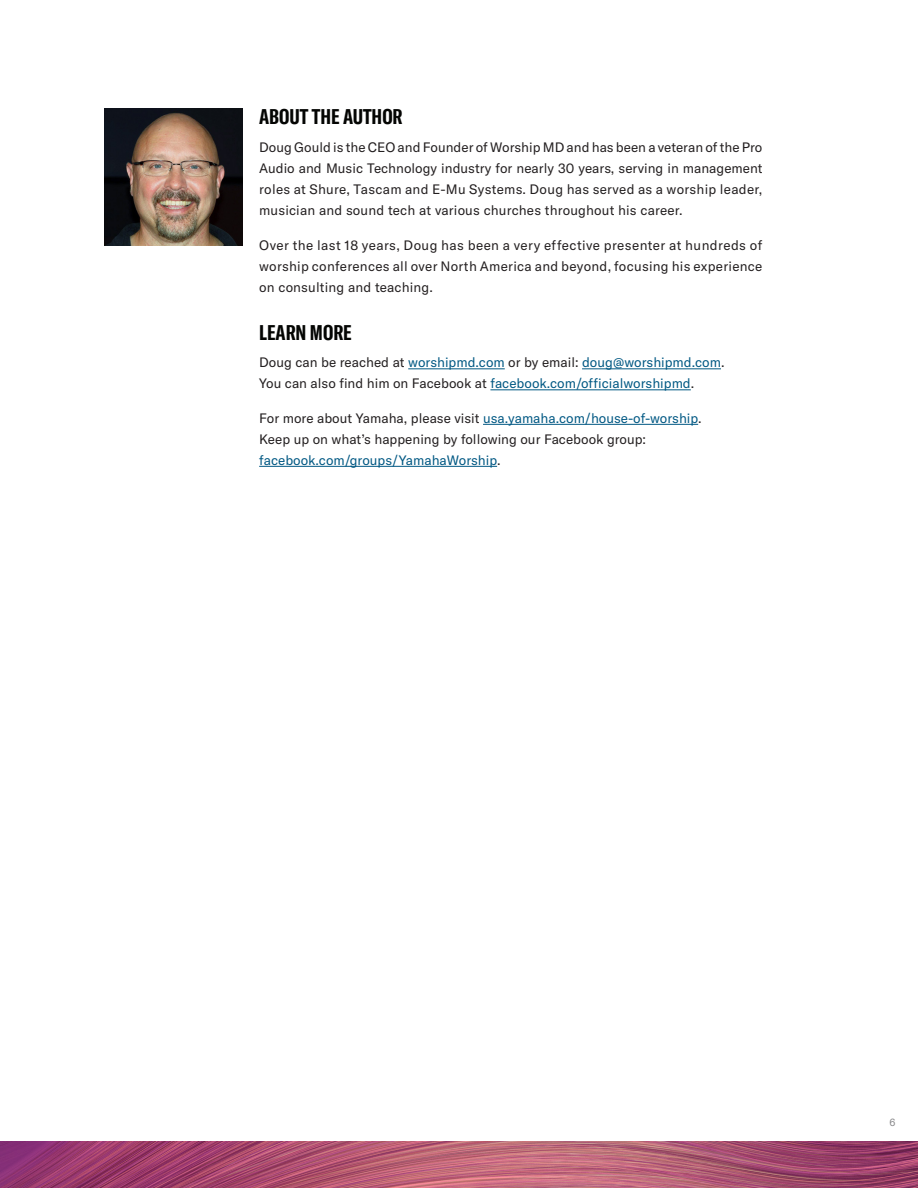
<style>
.page{position:relative;width:918px;height:1188px;background:#fff}
.page>*{position:absolute;margin:0;border:0;box-sizing:border-box;transform-origin:0 0}
.small_heading{font:700 extra-condensed 21px "GT America Y";color:#040503}
.body_copy{font:13.5px/21px "GT America Y";color:#231f20;text-align:justify}
.body_copy-2{font:13.5px/21px "GT America Y";color:#005883}
.t1{font:10.5px "GT America Y";color:#88888a}
.s1{color:#231f20}
.s2{color:#005883}
</style>
<div class="page">
<img style="left:0;top:1142px;width:918px;height:46px">
<hr style="left:408px;top:368px;width:97px;height:1px;background:#005883">
<hr style="left:582px;top:368px;width:139px;height:1px;background:#005883">
<hr style="left:490px;top:389px;width:201px;height:1px;background:#005883">
<hr style="left:483px;top:424px;width:215px;height:1px;background:#005883">
<hr style="left:259px;top:466px;width:238px;height:1px;background:#005883">
<img style="left:104px;top:108px;width:138px;height:138px">
<p class="small_heading" style="left:259px;top:104px;width:145px">ABOUT THE AUTHOR</p>
<p class="body_copy" style="left:259px;top:137px;width:505px">Doug Gould is the CEO and Founder of Worship MD and has been a veteran of the Pro Audio and Music Technology industry for nearly 30 years, serving in management roles at Shure, Tascam and E-Mu Systems. Doug has served as a worship leader, musician and sound tech at various churches throughout his career.</p>
<p class="body_copy" style="left:259px;top:234px;width:505px">Over the last 18 years, Doug has been a very effective presenter at hundreds of worship conferences all over North America and beyond, focusing his experience on consulting and teaching.</p>
<p class="small_heading" style="left:259px;top:320px;width:94px">LEARN MORE</p>
<p class="body_copy-2" style="left:259px;top:352px;width:467px"><span class="s1">Doug can be reached at</span> worshipmd.com <span class="s1">or by email:</span> doug@worshipmd.com<span class="s1">.<br>You can also find him on Facebook at</span> facebook.com/officialworshipmd<span class="s1">.</span></p>
<p class="body_copy" style="left:259px;top:408px;width:444px;text-align:left">For more about Yamaha, please visit <span class="s2">usa.yamaha.com/house-of-worship</span>.<br>Keep up on what’s happening by following our Facebook group: <span class="s2">facebook.com/groups/YamahaWorship</span>.</p>
<p class="t1" style="left:890px;top:1116px;width:7px">6</p>
</div>
